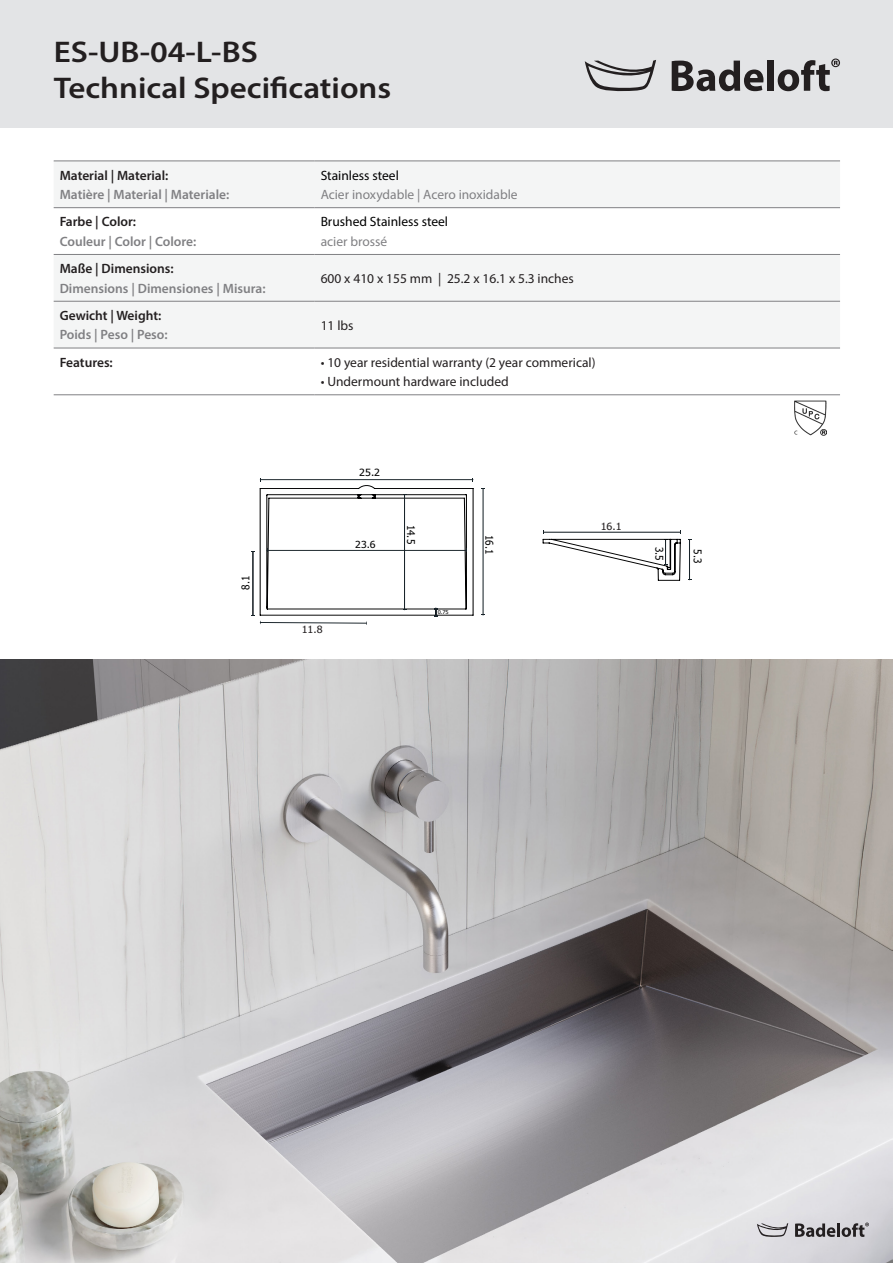
<style>
.page{position:relative;width:893px;height:1263px;background:#fff}
.page>*{position:absolute;margin:0;border:0;box-sizing:border-box;transform-origin:0 0}
.t1{font:600 30px "Myriad Pro";color:#231f20;scale:1.1 1}
.t2{font:13.5px "Myriad Pro";color:#231f20}
.t3{font:600 13.5px "Myriad Pro";color:#808083}
.t4{font:600 13.5px "Myriad Pro";color:#231f20}
.t5{font:13.5px "Myriad Pro";color:#808083}
.t6{font:13.5px "Myriad Pro";color:#000001}
.t7{font:10.8px "Tahoma";color:#000;scale:.93 1}
.t8{font:10.05px "Tahoma";color:#231f20;scale:1.08 1}
.t9{font:10.05px "Tahoma";color:#000;scale:1.08 1}
.t10{font:9.75px "Tahoma";color:#000;scale:1.08 1}
.t11{font:5.25px "Tahoma";color:#000;scale:1.08 1}
</style>
<div class="page">
<div style="left:0;top:0;width:893px;height:128px;background:#e3e4e6"></div>
<svg style="left:672px;top:61px;width:91px;height:30px"></svg>
<div style="left:767px;top:61px;width:7px;height:30px;background:#231f20"></div>
<svg style="left:778px;top:59px;width:62px;height:32px"></svg>
<svg style="left:585px;top:60px;width:71px;height:31px"></svg>
<img style="left:0;top:659px;width:893px;height:604px">
<hr style="left:689px;top:539px;width:1px;height:41px;background:#172228">
<svg style="left:543px;top:530px;width:138px;height:51px"></svg>
<hr style="left:483px;top:489px;width:1px;height:126px;background:#172228">
<svg style="left:251px;top:478px;width:223px;height:147px"></svg>
<div style="left:54px;top:162px;width:786px;height:45px;background:#f4f5f5"></div>
<div style="left:54px;top:255px;width:786px;height:93px;background:#f4f5f5"></div>
<hr style="left:54px;top:161px;width:261px;height:1px;background:#808083">
<hr style="left:315px;top:161px;width:525px;height:1px;background:#808083">
<hr style="left:54px;top:207px;width:261px;height:1px;background:#808083">
<hr style="left:315px;top:207px;width:525px;height:1px;background:#808083">
<hr style="left:54px;top:254px;width:261px;height:1px;background:#808083">
<hr style="left:315px;top:254px;width:525px;height:1px;background:#808083">
<hr style="left:54px;top:301px;width:261px;height:1px;background:#808083">
<hr style="left:315px;top:301px;width:525px;height:1px;background:#808083">
<hr style="left:54px;top:348px;width:261px;height:1px;background:#808083">
<hr style="left:315px;top:348px;width:525px;height:1px;background:#808083">
<hr style="left:54px;top:394px;width:261px;height:1px;background:#808083">
<hr style="left:315px;top:394px;width:525px;height:1px;background:#808083">
<svg style="left:795px;top:1223px;width:40px;height:14px"></svg>
<hr style="left:837px;top:1223px;width:3px;height:14px;background:#231f20">
<svg style="left:842px;top:1222px;width:27px;height:15px"></svg>
<svg style="left:757px;top:1223px;width:31px;height:14px"></svg>
<img style="left:795px;top:401px;width:32px;height:35px">
<p class="t1" style="left:54px;top:32px;width:187px">ES-UB-04-L-BS</p>
<p class="t1" style="left:54px;top:68px;width:308px">Technical Specifications</p>
<p class="t4" style="left:60px;top:166px;width:110px">Material | Material:</p>
<p class="t3" style="left:60px;top:186px;width:171px">Matière | Material | Materiale:</p>
<p class="t4" style="left:60px;top:213px;width:78px">Farbe | Color:</p>
<p class="t3" style="left:60px;top:233px;width:138px">Couleur | Color | Colore:</p>
<p class="t4" style="left:60px;top:260px;width:116px">Maße | Dimensions:</p>
<p class="t3" style="left:60px;top:280px;width:207px">Dimensions | Dimensiones | Misura:</p>
<p class="t4" style="left:60px;top:307px;width:103px">Gewicht | Weight:</p>
<p class="t3" style="left:60px;top:326px;width:110px">Poids | Peso | Peso:</p>
<p class="t6" style="left:321px;top:167px;width:80px">Stainless steel</p>
<p class="t5" style="left:321px;top:186px;width:199px">Acier inoxydable | Acero inoxidable</p>
<p class="t6" style="left:321px;top:214px;width:129px">Brushed Stainless steel</p>
<p class="t5" style="left:321px;top:233px;width:68px">acier brossé</p>
<p class="t2" style="left:321px;top:270px;width:255px">600 x 410 x 155 mm | 25.2 x 16.1 x 5.3 inches</p>
<p class="t2" style="left:321px;top:317px;width:34px">11 lbs</p>
<p class="t4" style="left:60px;top:354px;width:55px">Features:</p>
<p class="t2" style="left:321px;top:354px;width:276px">• 10 year residential warranty (2 year commerical)</p>
<p class="t2" style="left:321px;top:373px;width:190px">• Undermount hardware included</p>
<p class="t7" style="left:238px;top:590px;width:16px;rotate:-90deg">8.1</p>
<p class="t8" style="left:302px;top:622px;width:21px">11.8</p>
<p class="t9" style="left:359px;top:466px;width:21px">25.2</p>
<p class="t10" style="left:355px;top:538px;width:20px">23.6</p>
<p class="t7" style="left:418px;top:525px;width:22px;rotate:90deg">14.5</p>
<p class="t11" style="left:438px;top:608px;width:12px">0.75</p>
<p class="t7" style="left:497px;top:535px;width:22px;rotate:90deg">16.1</p>
<p class="t8" style="left:601px;top:519px;width:21px">16.1</p>
<p class="t7" style="left:666px;top:546px;width:16px;rotate:90deg">3.5</p>
<p class="t7" style="left:705px;top:549px;width:16px;rotate:90deg">5.3</p>
</div>
